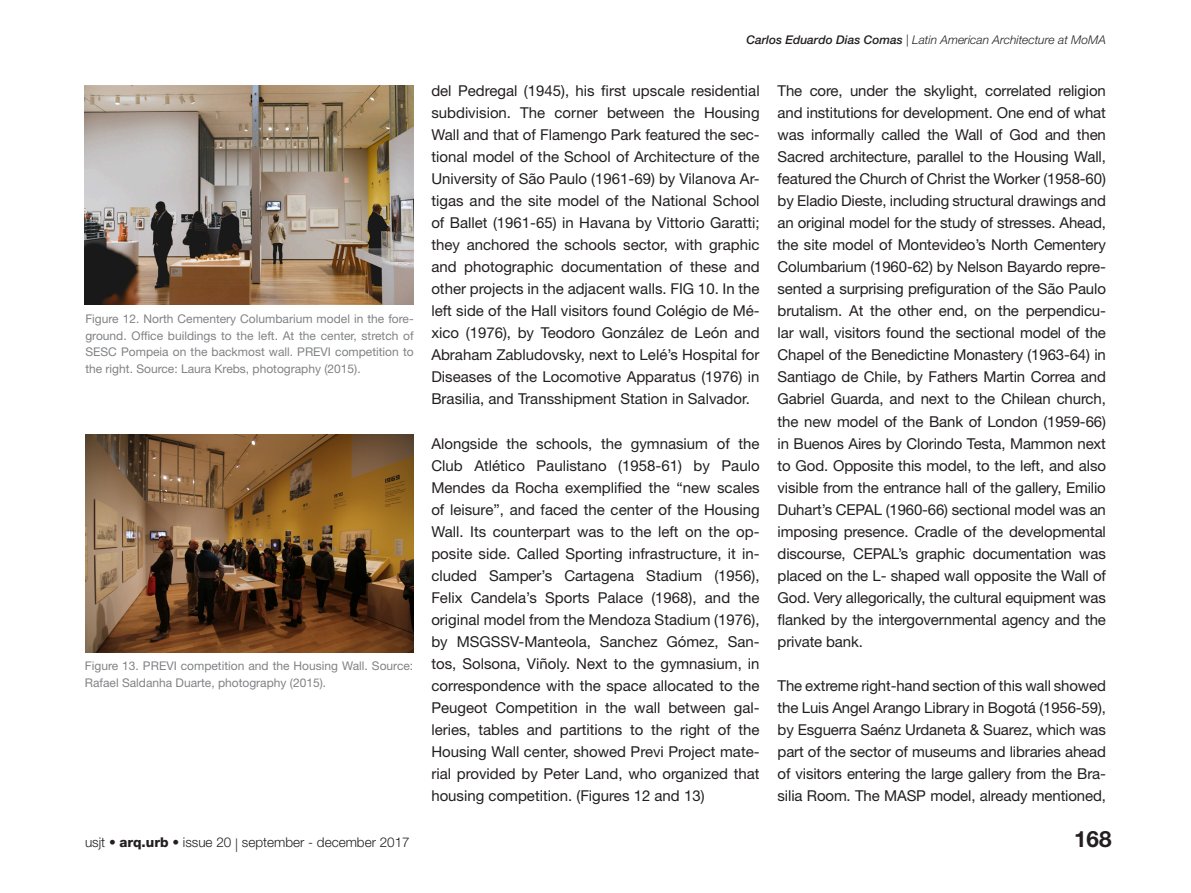
<style>
.page{position:relative;width:1191px;height:893px;background:#fff}
.page>*{position:absolute;margin:0;border:0;box-sizing:border-box;transform-origin:0 0}
.t1{font:700 22.5px "Helvetica Neue LT Std";color:#231f20}
.Texto{font:15px/22px "Helvetica Neue LT Std";letter-spacing:-.01em;color:#231f20;text-align:justify}
.t2{font:300 13.5px "Helvetica Neue LT Std";color:#231f20}
.Legenda{font:12px/16.5px "Helvetica Neue LT Std";color:#808285;text-align:justify}
.t3{font:italic 300 12px "Helvetica Neue LT Std";color:#231f20}
.s1{font-weight:800}
.s2{font-weight:500}
</style>
<div class="page">
<img style="left:85px;top:85px;width:328px;height:219px">
<img style="left:85px;top:434px;width:328px;height:219px">
<p class="Legenda" style="left:85px;top:311px;width:330px">Figure 12. North Cementery Columbarium model in the fore&shy;ground. Office buildings to the left. At the center, stretch of SESC Pompeia on the backmost wall. PREVI competition to the right. Source: Laura Krebs, photography (2015).</p>
<p class="Legenda" style="left:85px;top:658px;width:330px">Figure 13. PREVI competition and the Housing Wall. Source:<br>Rafael Saldanha Duarte, photography (2015).</p>
<p class="t2" style="left:85px;top:834px;width:326px">usjt • <span class="s1">arq.urb</span> • issue 20 | september - december 2017</p>
<p class="t3" style="left:746px;top:33px;width:361px"><span class="s2">Carlos Eduardo Dias Comas</span> | Latin American Architecture at MoMA</p>
<p class="Texto" style="left:431px;top:79px;width:330px">del Pedregal (1945), his first upscale residential subdivision. The corner between the Housing Wall and that of Flamengo Park featured the sec&shy;tional model of the School of Architecture of the University of São Paulo (1961-69) by Vilanova Ar&shy;tigas and the site model of the National School of Ballet (1961-65) in Havana by Vittorio Garatti; they anchored the schools sector, with graphic and photographic documentation of these and other projects in the adjacent walls. FIG 10. In the left side of the Hall visitors found Colégio de Mé&shy;xico (1976), by Teodoro González de León and Abraham Zabludovsky, next to Lelé’s Hospital for Diseases of the Locomotive Apparatus (1976) in Brasilia, and Transshipment Station in Salvador.</p>
<p class="Texto" style="left:431px;top:432px;width:330px">Alongside the schools, the gymnasium of the Club Atlético Paulistano (1958-61) by Paulo Mendes da Rocha exemplified the “new scales of leisure”, and faced the center of the Housing Wall. Its counterpart was to the left on the op&shy;posite side. Called Sporting infrastructure, it in&shy;cluded Samper’s Cartagena Stadium (1956), Felix Candela’s Sports Palace (1968), and the original model from the Mendoza Stadium (1976), by MSGSSV-Manteola, Sanchez Gómez, San&shy;tos, Solsona, Viñoly. Next to the gymnasium, in correspondence with the space allocated to the Peugeot Competition in the wall between gal&shy;leries, tables and partitions to the right of the Housing Wall center, showed Previ Project mate&shy;rial provided by Peter Land, who organized that housing competition. (Figures 12 and 13)</p>
<p class="Texto" style="left:777px;top:79px;width:330px">The core, under the skylight, correlated religion and institutions for development. One end of what was informally called the Wall of God and then Sacred architecture, parallel to the Housing Wall, featured the Church of Christ the Worker (1958-60) by Eladio Dieste, including structural drawings and an original model for the study of stresses. Ahead, the site model of Montevideo’s North Cementery Columbarium (1960-62) by Nelson Bayardo repre&shy;sented a surprising prefiguration of the São Paulo brutalism. At the other end, on the perpendicu&shy;lar wall, visitors found the sectional model of the Chapel of the Benedictine Monastery (1963-64) in Santiago de Chile, by Fathers Martin Correa and Gabriel Guarda, and next to the Chilean church, the new model of the Bank of London (1959-66) in Buenos Aires by Clorindo Testa, Mammon next to God. Opposite this model, to the left, and also visible from the entrance hall of the gallery, Emilio Duhart’s CEPAL (1960-66) sectional model was an imposing presence. Cradle of the developmental discourse, CEPAL’s graphic documentation was placed on the L- shaped wall opposite the Wall of God. Very allegorically, the cultural equipment was flanked by the intergovernmental agency and the private bank.</p>
<p class="Texto" style="left:777px;top:675px;width:330px">The extreme right-hand section of this wall showed the Luis Angel Arango Library in Bogotá (1956-59), by Esguerra Saénz Urdaneta &amp; Suarez, which was part of the sector of museums and libraries ahead of visitors entering the large gallery from the Bra&shy;silia Room. The MASP model, already mentioned,</p>
<h1 class="t1" style="left:1074px;top:825px;width:39px">168</h1>
</div>
